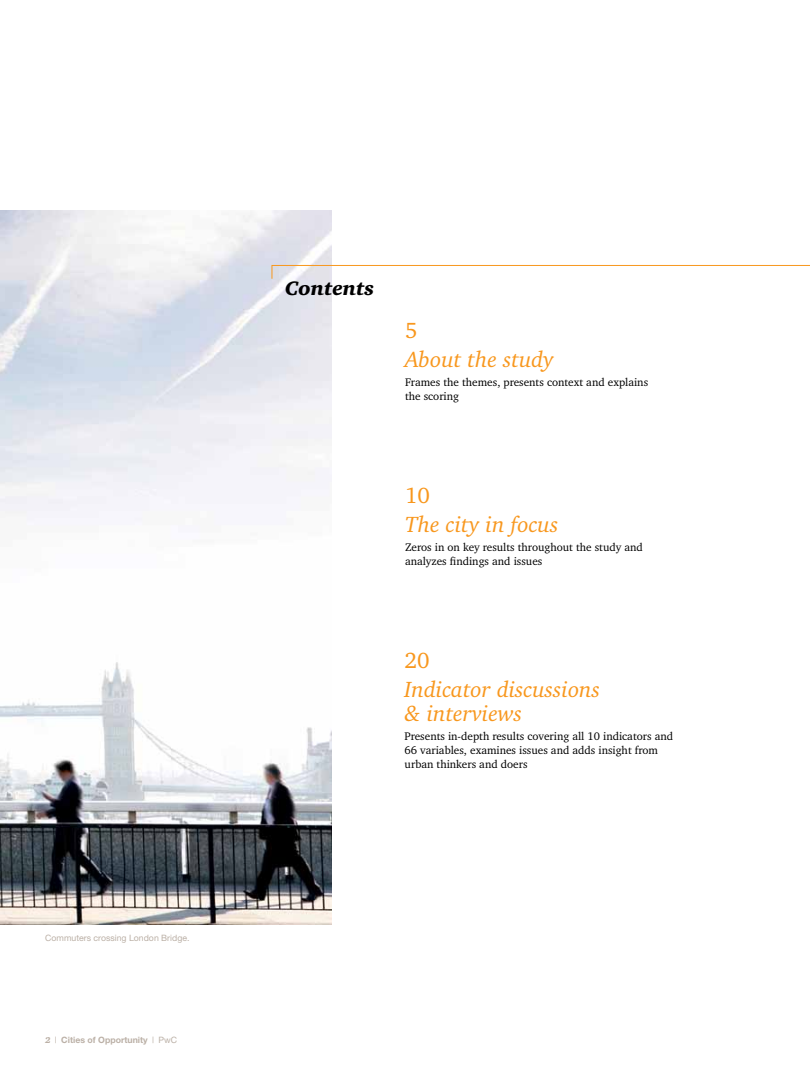
<style>
.page{position:relative;width:810px;height:1080px;background:#fff}
.page>*{position:absolute;margin:0;border:0;box-sizing:border-box;transform-origin:0 0}
.t1{font:italic 22.5px/23.8px "Charter IT Cby BT";color:#f8971d}
.t2{font:22.5px "Charter IT Cby BT";color:#f8971d}
.t3{font:italic 900 20px "Charter IT Cby BT";color:#000}
.t4{font:11.25px/13.8px "Charter IT Cby BT";color:#000}
.t5{font:8.75px "Helvetica Neue";color:#bbb0a6}
.t6{font:700 8.75px "Helvetica Neue";color:#bbb0a6}
.s1{font-family:"Charter IT Cby BT";font-weight:900;font-style:italic}
.s2{font-weight:400}
</style>
<div class="page">
<img style="left:0;top:210px;width:332px;height:715px">
<svg style="left:271px;top:265px;width:539px;height:15px"></svg>
<p class="t5" style="left:45px;top:932px;width:146px">Commuters crossing London Bridge.</p>
<p class="t6" style="left:45px;top:1034px;width:134px"><span class="s1">2</span> <span class="s2">|</span> Cities of Opportunity <span class="s2">| PwC</span></p>
<h2 class="t3" style="left:285px;top:276px;width:91px">Contents</h2>
<h1 class="t2" style="left:405px;top:316px;width:14px">5</h1>
<h1 class="t1" style="left:405px;top:347px;width:150px">About the study</h1>
<p class="t4" style="left:405px;top:375px;width:245px">Frames the themes, presents context and explains the scoring</p>
<h1 class="t2" style="left:405px;top:481px;width:27px">10</h1>
<h1 class="t1" style="left:405px;top:512px;width:155px">The city in focus</h1>
<p class="t4" style="left:405px;top:540px;width:239px">Zeros in on key results throughout the study and analyzes findings and issues</p>
<h1 class="t2" style="left:405px;top:646px;width:27px">20</h1>
<h1 class="t1" style="left:405px;top:677px;width:197px">Indicator discussions &amp; interviews</h1>
<p class="t4" style="left:405px;top:729px;width:270px">Presents in-depth results covering all 10 indicators and<br>66 variables, examines issues and adds insight from urban thinkers and doers</p>
</div>
